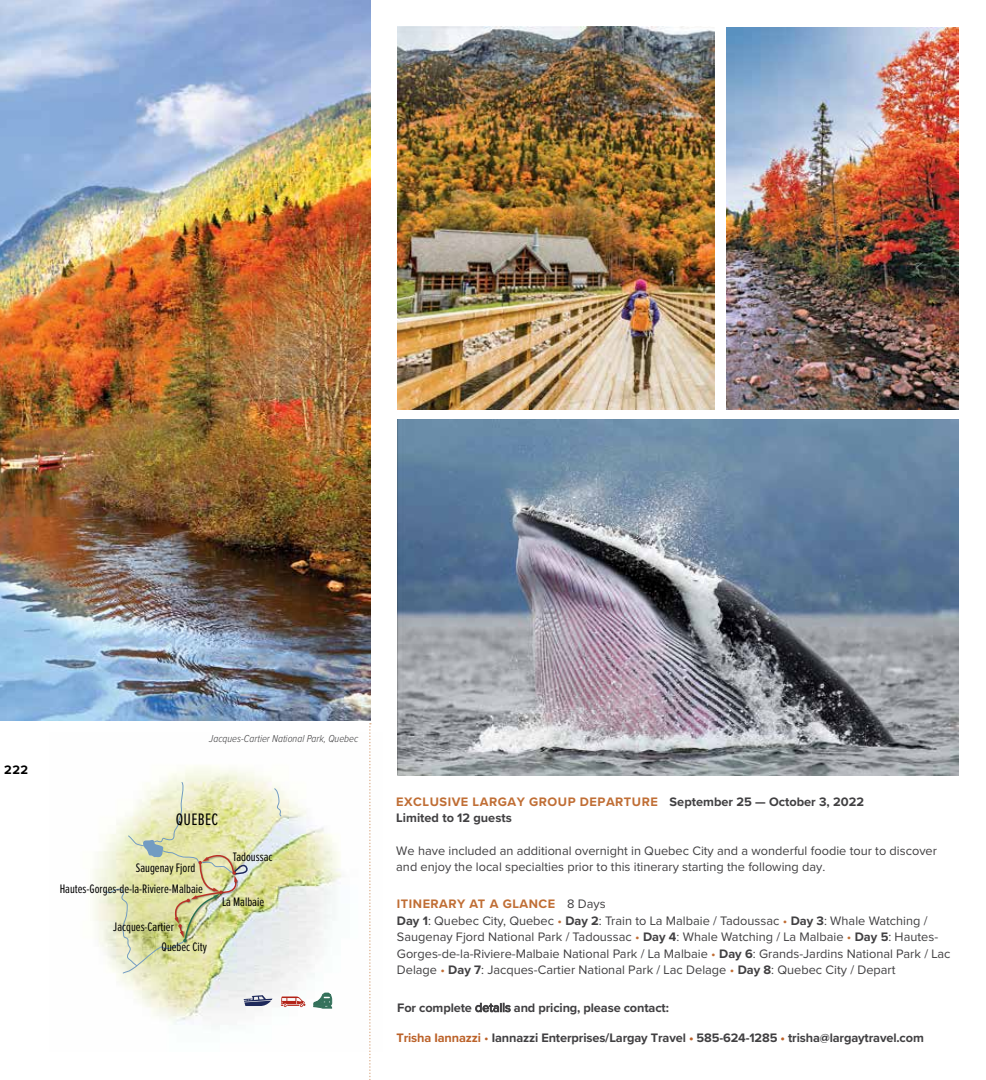
<style>
.page{position:relative;width:986px;height:1080px;background:#fff}
.page>*{position:absolute;margin:0;border:0;box-sizing:border-box;transform-origin:0 0}
.t1{font:17.25px "Proxima Nova Ex Cn";letter-spacing:.02em;color:#000}
.t2{font:12.75px/16.5px "Proxima Nova";color:#414042}
.t3{font:700 12.75px/16.5px "Proxima Nova";letter-spacing:-.01em;color:#414042}
.t4{font:12.75px/21px "Proxima Nova Ex Cn";color:#000}
.t5{font:700 12.75px "Proxima Nova";color:#000}
.t6{font:italic 300 10.5px "Proxima Nova Cond";color:#414042}
.s1{color:#c06e35}
.s2{font-weight:700;color:#c06e35}
.s3{font-weight:700}
.s4{font-weight:400}
.s5{color:#bb6128}
.s6{font-weight:400;color:#bb6128}
</style>
<div class="page">
<img style="left:726px;top:27px;width:232px;height:382px">
<img style="left:397px;top:420px;width:561px;height:355px">
<img style="left:397px;top:27px;width:317px;height:382px">
<img style="left:0;top:0;width:370px;height:721px">
<img style="left:93px;top:765px;width:249px;height:262px">
<svg style="left:273px;top:767px;width:9px;height:50px"></svg>
<svg style="left:281px;top:997px;width:24px;height:10px"></svg>
<svg style="left:313px;top:993px;width:19px;height:15px"></svg>
<svg style="left:244px;top:995px;width:28px;height:11px"></svg>
<svg style="left:105px;top:781px;width:147px;height:193px;background:#e0e2b7"></svg>
<svg style="left:369px;top:723px;width:2px;height:357px"></svg>
<p class="t5" style="left:4px;top:760px;width:25px">222</p>
<p class="t6" style="left:209px;top:732px;width:151px">Jacques-Cartier National Park, Quebec</p>
<h1 class="t1" style="left:176px;top:807px;width:44px">QUEBEC</h1>
<p class="t4" style="left:233px;top:845px;width:41px">Tadoussac</p>
<p class="t4" style="left:60px;top:857px;width:145px;text-indent:76px">Saugenay Fjord<br>Hautes-Gorges-de-la-Riviere-Malbaie</p>
<p class="t4" style="left:113px;top:916px;width:62px">Jacques-Cartier</p>
<p class="t4" style="left:161px;top:936px;width:47px">Quebec City</p>
<p class="t4" style="left:222px;top:891px;width:44px">La Malbaie</p>
<p class="t3" style="left:396px;top:793px;width:469px"><span class="s1">EXCLUSIVE LARGAY GROUP DEPARTURE</span> September 25 — October 3, 2022<br>Limited to 12 guests</p>
<p class="t2" style="left:396px;top:843px;width:542px;line-height:15.8px">We have included an additional overnight in Quebec City and a wonderful foodie tour to discover and enjoy the local specialties prior to this itinerary starting the following day.</p>
<p class="t2" style="left:397px;top:896px;width:555px"><span class="s2">ITINERARY AT A GLANCE</span> 8 Days<br><span class="s3">Day 1</span>: Quebec City, Quebec <span class="s1">•</span> <span class="s3">Day 2</span>: Train to La Malbaie / Tadoussac <span class="s1">•</span> <span class="s3">Day 3</span>: Whale Watching / Saugenay Fjord National Park / Tadoussac <span class="s1">•</span> <span class="s3">Day 4</span>: Whale Watching / La Malbaie <span class="s1">•</span> <span class="s3">Day 5</span>: Hautes-Gorges-de-la-Riviere-Malbaie National Park / La Malbaie <span class="s1">•</span> <span class="s3">Day 6</span>: Grands-Jardins National Park / Lac Delage <span class="s1">•</span> <span class="s3">Day 7</span>: Jacques-Cartier National Park / Lac Delage <span class="s1">•</span> <span class="s3">Day 8</span>: Quebec City / Depart</p>
<p class="t3" style="left:397px;top:999px;width:273px">For complete <span class="s4">details</span> and pricing, please contact:</p>
<p class="t3" style="left:396px;top:1029px;width:529px"><span class="s5">Trisha Iannazzi</span> <span class="s6">•</span> Iannazzi Enterprises/Largay Travel <span class="s5">•</span> 585-624-1285 <span class="s5">•</span> trisha@largaytravel.com</p>
</div>
